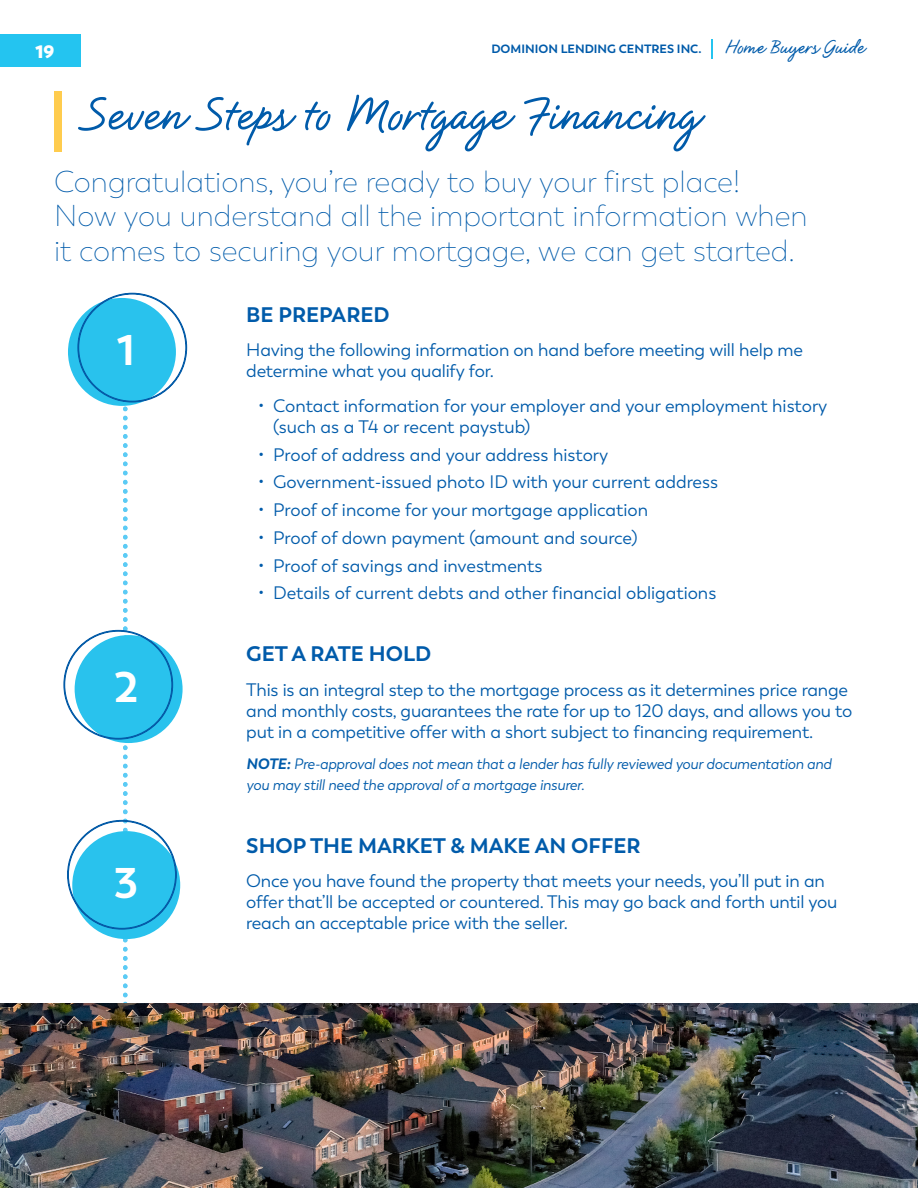
<style>
.page{position:relative;width:918px;height:1188px;background:#fff}
.page>*{position:absolute;margin:0;border:0;box-sizing:border-box;transform-origin:0 0}
.t1{font:700 52.5px "Natural Script";color:#005baa}
.t2{font:700 42.75px "Trenda";color:#fff}
.t3{font:200 30px/34.5px "Trenda";color:#005baa}
.t4{font:700 21px "Trenda";color:#005baa}
.t5{font:18px/21px "Trenda";letter-spacing:-.01em;color:#005baa}
.t6{font:800 18px "Trenda";color:#fff}
.t7{font:italic 15px/21px "Trenda";letter-spacing:-.01em;color:#005baa}
.t8{font:700 12px "Trenda";color:#005baa}
.s1{font-family:"Natural Script";font-size:21px}
.s2{font-weight:700}
</style>
<div class="page">
<svg style="left:711px;top:40px;width:2px;height:19px"></svg>
<div style="left:0;top:35px;width:81px;height:32px;background:#24c4f0"></div>
<div style="left:54px;top:92px;width:7px;height:60px;background:#ffcc4e"></div>
<svg style="left:63px;top:292px;width:125px;height:711px"></svg>
<img style="left:0;top:1003px;width:918px;height:185px">
<p class="t6" style="left:35px;top:40px;width:20px">19</p>
<p class="t8" style="left:491px;top:42px;width:375px">DOMINION LENDING CENTRES INC. <span class="s1">Home Buyers Guide</span></p>
<h1 class="t1" style="left:82px;top:81px;width:620px">Seven Steps to Mortgage Financing</h1>
<h3 class="t3" style="left:54px;top:165px;width:755px">Congratulations, you’re ready to buy your first place!<br>Now you understand all the important information when it comes to securing your mortgage, we can get started.</h3>
<h2 class="t2" style="left:117px;top:324px;width:19px">1</h2>
<h2 class="t2" style="left:114px;top:661px;width:26px">2</h2>
<h2 class="t2" style="left:114px;top:857px;width:25px">3</h2>
<p class="t4" style="left:246px;top:301px;width:145px">BE PREPARED</p>
<p class="t5" style="left:246px;top:340px;width:558px">Having the following information on hand before meeting will help me determine what you qualify for.</p>
<p class="t5" style="left:273px;top:395px;width:556px;text-indent:-15px">• Contact information for your employer and your employment history (such as a T4 or recent paystub)</p>
<p class="t5" style="left:258px;top:444px;width:352px">• Proof of address and your address history</p>
<p class="t5" style="left:258px;top:472px;width:461px">• Government-issued photo ID with your current address</p>
<p class="t5" style="left:258px;top:500px;width:391px">• Proof of income for your mortgage application</p>
<p class="t5" style="left:258px;top:527px;width:381px">• Proof of down payment (amount and source)</p>
<p class="t5" style="left:258px;top:555px;width:286px">• Proof of savings and investments</p>
<p class="t5" style="left:258px;top:583px;width:460px">• Details of current debts and other financial obligations</p>
<p class="t4" style="left:246px;top:641px;width:187px">GET A RATE HOLD</p>
<p class="t5" style="left:246px;top:680px;width:608px">This is an integral step to the mortgage process as it determines price range and monthly costs, guarantees the rate for up to 120 days, and allows you to put in a competitive offer with a short subject to financing requirement.</p>
<p class="t7" style="left:246px;top:754px;width:587px"><span class="s2">NOTE:</span> Pre-approval does not mean that a lender has fully reviewed your documentation and you may still need the approval of a mortgage insurer.</p>
<p class="t4" style="left:246px;top:832px;width:396px">SHOP THE MARKET &amp; MAKE AN OFFER</p>
<p class="t5" style="left:246px;top:871px;width:593px">Once you have found the property that meets your needs, you’ll put in an offer that’ll be accepted or countered. This may go back and forth until you reach an acceptable price with the seller.</p>
</div>
